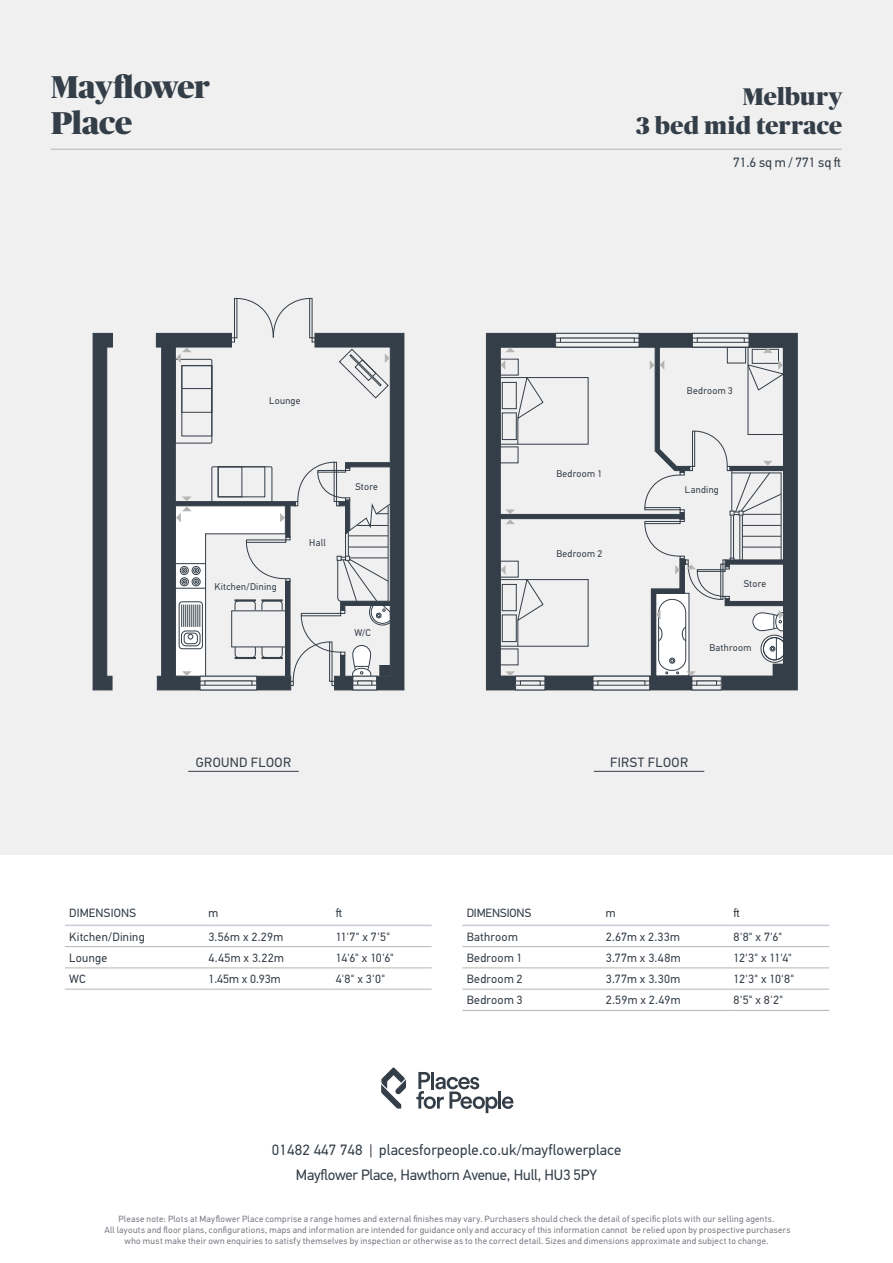
<style>
.page{position:relative;width:893px;height:1263px;background:#fff}
.page>*{position:absolute;margin:0;border:0;box-sizing:border-box;transform-origin:0 0}
.t1{font:900 31.5px/36px "Publico Banner";color:#343e48}
.t2{font:900 24px/28.8px "Publico Banner";letter-spacing:.01em;color:#343e48;text-align:right}
.t3{font:15px/24.3px "PF Din Text Std";letter-spacing:.01em;color:#343e48;text-align:center}
.t4{font:13.5px "PF Din Text Std";letter-spacing:.025em;color:#343e48}
.t5{font:12px "PF Din Text Std";letter-spacing:.02em;color:#343e48}
.t6{font:12px "PF Din Text Std";letter-spacing:-.01em;color:#343e48}
.t7{font:9.75px "PF Din Text Std";letter-spacing:.03em;color:#343e48}
.t8{font:9px/10.8px "PF Din Text Std";letter-spacing:.035em;color:#787a83;text-align:center}
</style>
<div class="page">
<div style="left:0;top:0;width:893px;height:855px;background:#f0f0f0"></div>
<hr style="left:65px;top:925px;width:143px;height:1px;background:#c7cbdd">
<hr style="left:208px;top:925px;width:128px;height:1px;background:#c7cbdd">
<hr style="left:336px;top:925px;width:96px;height:1px;background:#c7cbdd">
<hr style="left:65px;top:946px;width:143px;height:1px;background:#b5b5b3">
<hr style="left:208px;top:946px;width:128px;height:1px;background:#b5b5b3">
<hr style="left:336px;top:946px;width:96px;height:1px;background:#b5b5b3">
<hr style="left:65px;top:967px;width:143px;height:1px;background:#b5b5b3">
<hr style="left:208px;top:967px;width:128px;height:1px;background:#b5b5b3">
<hr style="left:336px;top:967px;width:96px;height:1px;background:#b5b5b3">
<hr style="left:65px;top:989px;width:143px;height:1px;background:#b5b5b3">
<hr style="left:208px;top:989px;width:128px;height:1px;background:#b5b5b3">
<hr style="left:336px;top:989px;width:96px;height:1px;background:#b5b5b3">
<hr style="left:462px;top:925px;width:144px;height:1px;background:#c7cbdd">
<hr style="left:606px;top:925px;width:127px;height:1px;background:#c7cbdd">
<hr style="left:733px;top:925px;width:96px;height:1px;background:#c7cbdd">
<hr style="left:462px;top:946px;width:144px;height:1px;background:#b5b5b3">
<hr style="left:606px;top:946px;width:127px;height:1px;background:#b5b5b3">
<hr style="left:733px;top:946px;width:96px;height:1px;background:#b5b5b3">
<hr style="left:462px;top:967px;width:144px;height:1px;background:#b5b5b3">
<hr style="left:606px;top:967px;width:127px;height:1px;background:#b5b5b3">
<hr style="left:733px;top:967px;width:96px;height:1px;background:#b5b5b3">
<hr style="left:462px;top:989px;width:144px;height:1px;background:#b5b5b3">
<hr style="left:606px;top:989px;width:127px;height:1px;background:#b5b5b3">
<hr style="left:733px;top:989px;width:96px;height:1px;background:#b5b5b3">
<hr style="left:462px;top:1010px;width:144px;height:1px;background:#b5b5b3">
<hr style="left:606px;top:1010px;width:127px;height:1px;background:#b5b5b3">
<hr style="left:733px;top:1010px;width:96px;height:1px;background:#b5b5b3">
<hr style="left:51px;top:149px;width:791px;height:1px;background:#b5b5b3">
<svg style="left:92px;top:333px;width:21px;height:357px"></svg>
<svg style="left:156px;top:333px;width:14px;height:357px"></svg>
<div style="left:486px;top:333px;width:312px;height:357px;background:#343e48"></div>
<svg style="left:595px;top:679px;width:53px;height:9px"></svg>
<svg style="left:694px;top:335px;width:53px;height:10px"></svg>
<div style="left:692px;top:333px;width:57px;height:14px;border:1px solid #343e48"></div>
<div style="left:692px;top:338px;width:57px;height:5px;border:1px solid #343e48"></div>
<hr style="left:697px;top:338px;width:47px;height:4px;background:#f0f0f0">
<div style="left:697px;top:338px;width:48px;height:5px;border:1px solid #343e48"></div>
<svg style="left:557px;top:335px;width:80px;height:10px"></svg>
<div style="left:555px;top:333px;width:84px;height:14px;border:1px solid #343e48"></div>
<hr style="left:556px;top:338px;width:83px;height:4px;background:#f0f0f0">
<div style="left:555px;top:338px;width:84px;height:5px;border:1px solid #343e48"></div>
<div style="left:560px;top:338px;width:75px;height:5px;border:1px solid #343e48"></div>
<svg style="left:517px;top:679px;width:26px;height:9px"></svg>
<svg style="left:694px;top:679px;width:26px;height:9px"></svg>
<svg style="left:416px;top:1072px;width:97px;height:41px"></svg>
<svg style="left:381px;top:1067px;width:25px;height:41px"></svg>
<svg style="left:170px;top:298px;width:235px;height:392px"></svg>
<svg style="left:491px;top:345px;width:295px;height:334px"></svg>
<hr style="left:188px;top:771px;width:111px;height:1px;background:#343e48">
<hr style="left:594px;top:771px;width:110px;height:1px;background:#343e48">
<h1 class="t1" style="left:51px;top:67px;width:160px">Mayflower<br>Place</h1>
<p class="t7" style="left:269px;top:395px;width:33px">Lounge</p>
<p class="t7" style="left:214px;top:581px;width:64px">Kitchen/Dining</p>
<p class="t7" style="left:309px;top:537px;width:18px">Hall</p>
<p class="t7" style="left:355px;top:481px;width:24px">Store</p>
<p class="t7" style="left:354px;top:627px;width:18px">W/C</p>
<h2 class="t2" style="left:636px;top:81px;width:208px">Melbury<br>3 bed mid terrace</h2>
<h3 class="t4" style="left:733px;top:154px;width:109px">71.6 sq m / 771 sq ft</h3>
<p class="t7" style="left:556px;top:467px;width:47px">Bedroom 1</p>
<p class="t7" style="left:556px;top:547px;width:47px">Bedroom 2</p>
<p class="t7" style="left:687px;top:384px;width:47px">Bedroom 3</p>
<p class="t7" style="left:685px;top:484px;width:35px">Landing</p>
<p class="t7" style="left:744px;top:578px;width:24px">Store</p>
<p class="t7" style="left:709px;top:641px;width:44px">Bathroom</p>
<h3 class="t4" style="left:196px;top:754px;width:97px">GROUND FLOOR</h3>
<h3 class="t4" style="left:610px;top:754px;width:80px">FIRST FLOOR</h3>
<h3 class="t5" style="left:69px;top:906px;width:68px">DIMENSIONS</h3>
<h3 class="t5" style="left:208px;top:905px;width:11px">m</h3>
<h3 class="t5" style="left:336px;top:905px;width:8px">ft</h3>
<h3 class="t5" style="left:69px;top:929px;width:77px">Kitchen/Dining</h3>
<h3 class="t5" style="left:208px;top:929px;width:77px">3.56m x 2.29m</h3>
<h3 class="t5" style="left:336px;top:929px;width:56px">11'7" x 7'5"</h3>
<h3 class="t5" style="left:69px;top:950px;width:40px">Lounge</h3>
<h3 class="t5" style="left:208px;top:950px;width:77px">4.45m x 3.22m</h3>
<h3 class="t5" style="left:336px;top:950px;width:60px">14'6" x 10'6"</h3>
<h3 class="t5" style="left:69px;top:972px;width:18px">WC</h3>
<h3 class="t5" style="left:208px;top:972px;width:74px">1.45m x 0.93m</h3>
<h3 class="t5" style="left:336px;top:972px;width:51px">4'8" x 3'0"</h3>
<h3 class="t6" style="left:467px;top:906px;width:66px">DIMENSIONS</h3>
<h3 class="t5" style="left:606px;top:905px;width:11px">m</h3>
<h3 class="t5" style="left:733px;top:905px;width:8px">ft</h3>
<h3 class="t5" style="left:467px;top:929px;width:53px">Bathroom</h3>
<h3 class="t5" style="left:606px;top:929px;width:76px">2.67m x 2.33m</h3>
<h3 class="t5" style="left:733px;top:929px;width:50px">8'8" x 7'6"</h3>
<h3 class="t5" style="left:467px;top:950px;width:57px">Bedroom 1</h3>
<h3 class="t5" style="left:606px;top:950px;width:76px">3.77m x 3.48m</h3>
<h3 class="t5" style="left:733px;top:950px;width:60px">12'3" x 11'4"</h3>
<h3 class="t5" style="left:467px;top:972px;width:57px">Bedroom 2</h3>
<h3 class="t5" style="left:606px;top:972px;width:76px">3.77m x 3.30m</h3>
<h3 class="t5" style="left:733px;top:972px;width:62px">12'3" x 10'8"</h3>
<h3 class="t5" style="left:467px;top:993px;width:57px">Bedroom 3</h3>
<h3 class="t5" style="left:606px;top:993px;width:76px">2.59m x 2.49m</h3>
<h3 class="t5" style="left:733px;top:993px;width:51px">8'5" x 8'2"</h3>
<h3 class="t3" style="left:272px;top:1138px;width:351px">01482 447 748 | placesforpeople.co.uk/mayflowerplace<br>Mayflower Place, Hawthorn Avenue, Hull, HU3 5PY</h3>
<p class="t8" style="left:104px;top:1214px;width:688px">Please note: Plots at Mayflower Place comprise a range homes and external finishes may vary. Purchasers should check the detail of specific plots with our selling agents.<br>All layouts and floor plans, configurations, maps and information are intended for guidance only and accuracy of this information cannot be relied upon by prospective purchasers who must make their own enquiries to satisfy themselves by inspection or otherwise as to the correct detail. Sizes and dimensions approximate and subject to change.</p>
</div>
